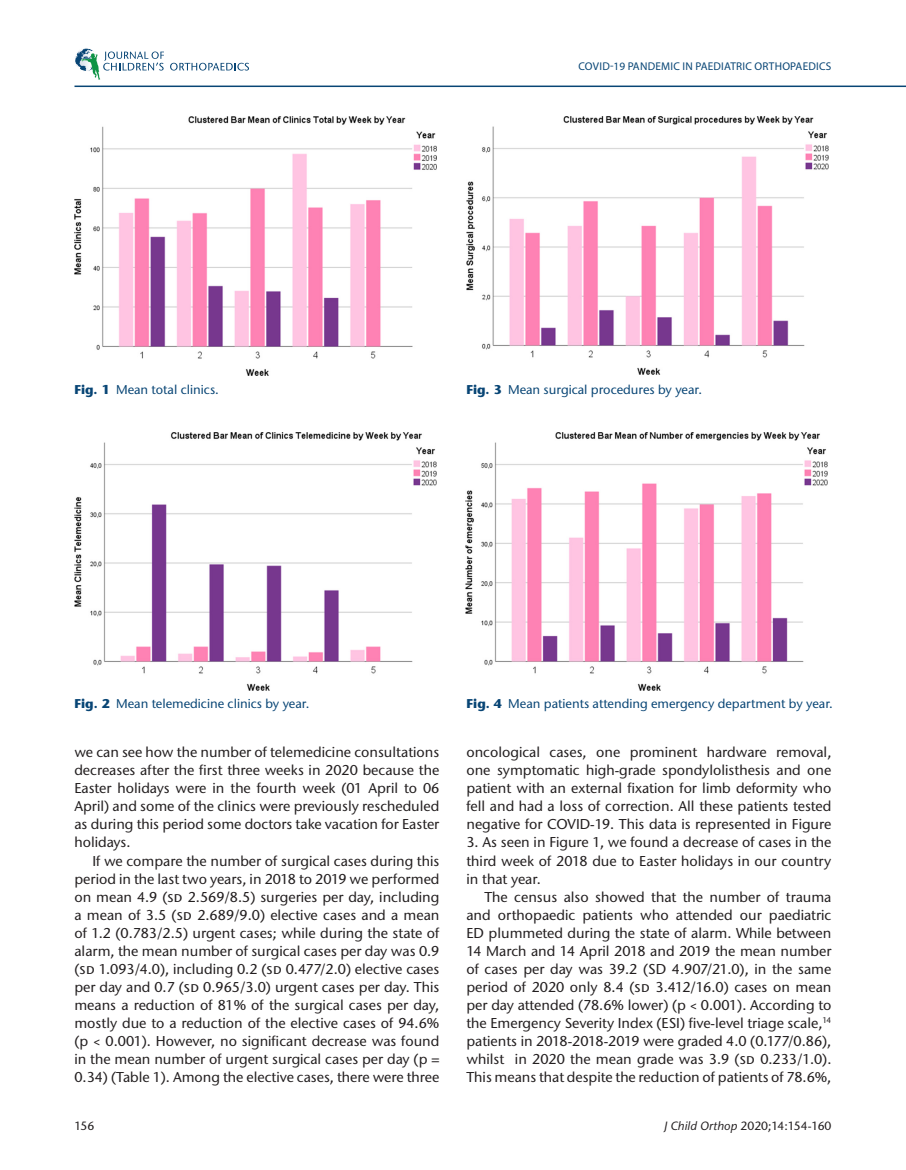
<style>
.page{position:relative;width:906px;height:1170px;background:#fff}
.page>*{position:absolute;margin:0;border:0;box-sizing:border-box;transform-origin:0 0}
.TXI{font:500 14.25px/18px "Stone Sans Pro ITC";color:#231f20;text-align:justify}
.TXT{font:500 14.25px/18px "Stone Sans Pro ITC";color:#231f20;text-align:justify}
.jrnlFigCaption{font:500 12.75px "Stone Sans Pro ITC";color:#084575}
.jrnlLFH-TXT{font:500 12px "Stone Sans Pro ITC";color:#231f20}
.t1{font:11.25px "Myriad Pro";letter-spacing:.02em;color:#084575}
.s1{font-family:"Stone Sans Std";font-weight:700}
.s2{font-style:italic}
</style>
<div class="page">
<svg style="left:170px;top:63px;width:79px;height:8px"></svg>
<div style="left:74px;top:48px;width:24px;height:24px;border:1px solid #fff;border-radius:50%"></div>
<svg style="left:75px;top:49px;width:89px;height:31px"></svg>
<hr style="left:74px;top:86px;width:832px;height:1px;background:#084575">
<img style="left:74px;top:117px;width:362px;height:258px">
<img style="left:466px;top:117px;width:362px;height:258px">
<img style="left:74px;top:432px;width:362px;height:258px">
<img style="left:466px;top:432px;width:361px;height:258px">
<p class="t1" style="left:578px;top:60px;width:254px">COVID-19 PANDEMIC IN PAEDIATRIC ORTHOPAEDICS</p>
<p class="jrnlFigCaption" style="left:74px;top:381px;width:146px"><span class="s1">Fig. 1</span> Mean total clinics.</p>
<p class="jrnlFigCaption" style="left:466px;top:381px;width:237px"><span class="s1">Fig. 3</span> Mean surgical procedures by year.</p>
<p class="jrnlFigCaption" style="left:74px;top:696px;width:236px"><span class="s1">Fig. 2</span> Mean telemedicine clinics by year.</p>
<p class="jrnlFigCaption" style="left:466px;top:696px;width:368px"><span class="s1">Fig. 4</span> Mean patients attending emergency department by year.</p>
<p class="TXT" style="left:74px;top:743px;width:366px">we can see how the number of telemedicine consultations decreases after the first three weeks in 2020 because the Easter holidays were in the fourth week (01 April to 06<br>April) and some of the clinics were previously rescheduled as during this period some doctors take vacation for Easter holidays.</p>
<p class="TXI" style="left:74px;top:851px;width:366px;text-indent:18px">If we compare the number of surgical cases during this period in the last two years, in 2018 to 2019 we performed on mean 4.9 (sd 2.569/8.5) surgeries per day, including a mean of 3.5 (sd 2.689/9.0) elective cases and a mean of 1.2 (0.783/2.5) urgent cases; while during the state of alarm, the mean number of surgical cases per day was 0.9 (sd 1.093/4.0), including 0.2 (sd 0.477/2.0) elective cases per day and 0.7 (sd 0.965/3.0) urgent cases per day. This means a reduction of 81% of the surgical cases per day, mostly due to a reduction of the elective cases of 94.6% (p &lt; 0.001). However, no significant decrease was found in the mean number of urgent surgical cases per day (p = 0.34) (Table 1). Among the elective cases, there were three</p>
<p class="TXI" style="left:466px;top:743px;width:366px">oncological cases, one prominent hardware removal, one symptomatic high-grade spondylolisthesis and one patient with an external fixation for limb deformity who fell and had a loss of correction. All these patients tested negative for COVID-19. This data is represented in Figure</p>
<p class="TXI" style="left:466px;top:833px;width:366px">3. As seen in Figure 1, we found a decrease of cases in the third week of 2018 due to Easter holidays in our country in that year.</p>
<p class="TXI" style="left:466px;top:887px;width:366px;text-indent:18px">The census also showed that the number of trauma and orthopaedic patients who attended our paediatric ED plummeted during the state of alarm. While between 14 March and 14 April 2018 and 2019 the mean number of cases per day was 39.2 (SD 4.907/21.0), in the same period of 2020 only 8.4 (sd 3.412/16.0) cases on mean per day attended (78.6% lower) (p &lt; 0.001). According to the Emergency Severity Index (ESI) five-level triage scale,<sup>14 </sup>patients in 2018-2018-2019 were graded 4.0 (0.177/0.86), whilst in 2020 the mean grade was 3.9 (sd 0.233/1.0).<br>This means that despite the reduction of patients of 78.6%,</p>
<p class="jrnlLFH-TXT" style="left:75px;top:1118px;width:21px">156</p>
<p class="jrnlLFH-TXT" style="left:664px;top:1118px;width:169px"><span class="s2">J Child Orthop</span> 2020;14:154-160</p>
</div>
